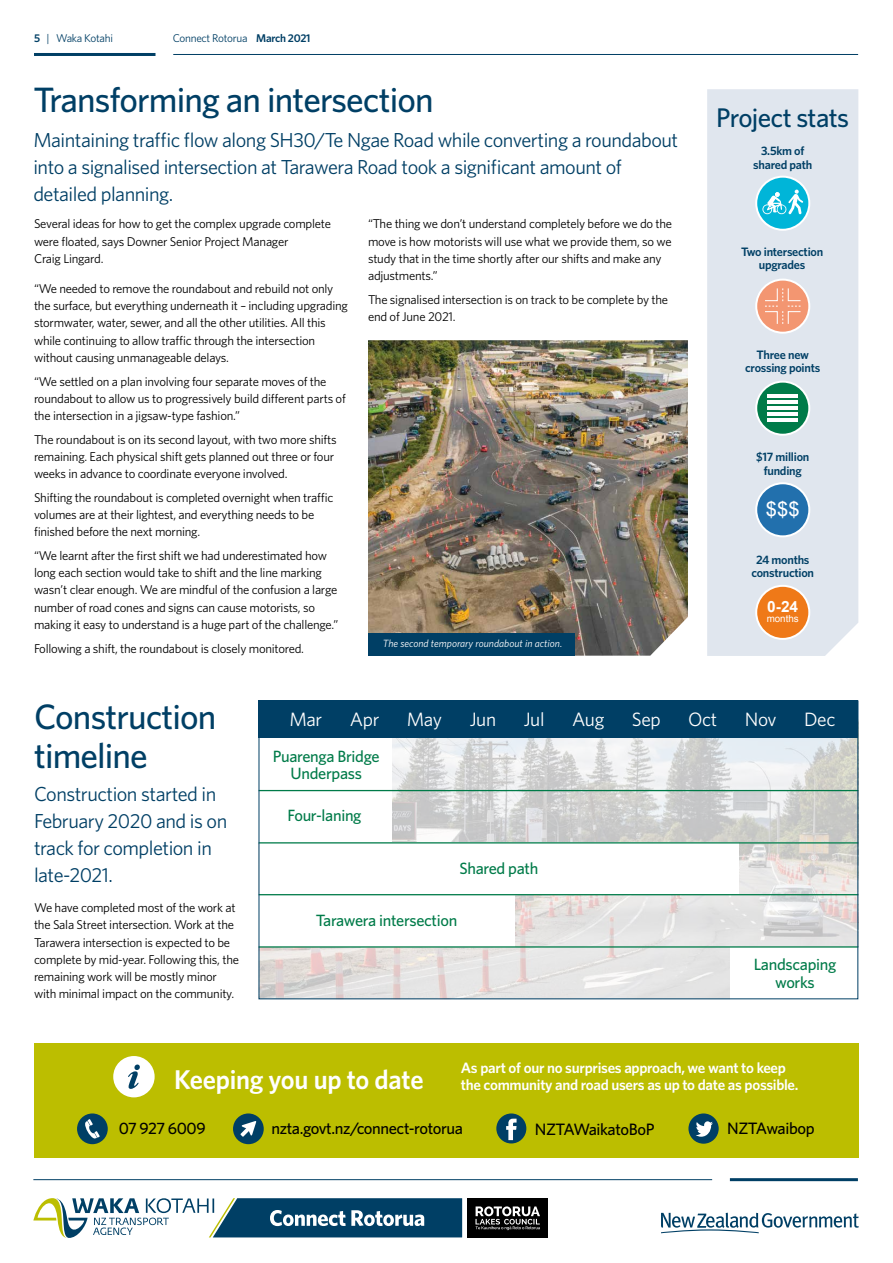
<style>
.page{position:relative;width:893px;height:1263px;background:#fff}
.page>*{position:absolute;margin:0;border:0;box-sizing:border-box;transform-origin:0 0}
.t1{font:500 35.25px/39px "Whitney";letter-spacing:-.025em;color:#003f65}
.t2{font:600 27.15px "Whitney";letter-spacing:-.01em;color:#fff}
.t3{font:500 27px "Whitney";letter-spacing:-.025em;color:#003f65}
.t4{font:20.25px/27px "Whitney";letter-spacing:-.025em;color:#003f65}
.t5{font:20.25px "Arial";color:#fff}
.t6{font:19.35px "Whitney";letter-spacing:-.02em;color:#fff}
.t7{font:500 16.5px "Whitney";letter-spacing:-.025em;color:#000}
.t8{font:500 16.35px/17.5px "Whitney";letter-spacing:-.02em;color:#007b49;text-align:center}
.t9{font:700 15.45px "Arial";color:#fff}
.t10{font:600 15px/17.2px "Whitney";letter-spacing:-.02em;color:#fff}
.t11{font:12.75px/17.2px "Whitney";letter-spacing:-.02em;color:#000}
.t12{font:600 12.3px/13.2px "Whitney";letter-spacing:-.02em;color:#003f65;text-align:center}
.t13{font:11.25px "Whitney";letter-spacing:-.025em;color:#003f65}
.t14{font:italic 10.5px "Whitney";color:#fff}
.t15{font:9.75px "Arial";color:#fff}
.s1{font-weight:600}
</style>
<div class="page">
<svg style="left:661px;top:1213px;width:198px;height:20px"></svg>
<div style="left:467px;top:1198px;width:80px;height:39px;background:#000"></div>
<svg style="left:475px;top:1206px;width:65px;height:24px"></svg>
<svg style="left:33px;top:1198px;width:429px;height:40px"></svg>
<hr style="left:730px;top:1178px;width:128px;height:3px;background:#003f65">
<hr style="left:33px;top:1179px;width:679px;height:1px;background:#003f65">
<hr style="left:34px;top:53px;width:121px;height:3px;background:#003f65">
<hr style="left:173px;top:54px;width:685px;height:1px;background:#003f65">
<div style="left:34px;top:1043px;width:824px;height:115px;background:#bcbe00"></div>
<div style="left:113px;top:1056px;width:42px;height:41px;background:#fff;border-radius:50%"></div>
<svg style="left:128px;top:1064px;width:12px;height:25px"></svg>
<div style="left:77px;top:1113px;width:31px;height:31px;background:#003f65;border-radius:50%"></div>
<svg style="left:85px;top:1119px;width:15px;height:20px"></svg>
<div style="left:233px;top:1113px;width:31px;height:31px;background:#003f65;border-radius:50%"></div>
<svg style="left:241px;top:1121px;width:15px;height:16px"></svg>
<div style="left:688px;top:1113px;width:31px;height:31px;background:#003f65;border-radius:50%"></div>
<svg style="left:696px;top:1121px;width:17px;height:16px"></svg>
<div style="left:496px;top:1113px;width:30px;height:30px;background:#003f65;border-radius:50%"></div>
<svg style="left:506px;top:1119px;width:11px;height:21px"></svg>
<div style="left:707px;top:89px;width:151px;height:567px;background:#e0e6ee"></div>
<div style="left:259px;top:700px;width:599px;height:38px;background:#003f65"></div>
<svg style="left:392px;top:738px;width:464px;height:52px"></svg>
<svg style="left:739px;top:843px;width:117px;height:51px;background:#e0ddd9"></svg>
<svg style="left:261px;top:947px;width:469px;height:50px;background:#e2e0de"></svg>
<svg style="left:392px;top:791px;width:464px;height:51px;background:#d0d1d0"></svg>
<svg style="left:515px;top:895px;width:341px;height:51px;background:#e2e0df"></svg>
<hr style="left:259px;top:790px;width:599px;height:1px;background:#007b49">
<hr style="left:259px;top:842px;width:599px;height:1px;background:#007b49">
<hr style="left:259px;top:894px;width:599px;height:1px;background:#007b49">
<hr style="left:259px;top:946px;width:599px;height:1px;background:#007b49">
<div style="left:756px;top:177px;width:53px;height:53px;background:#00b5d8;border-radius:50%"></div>
<div style="left:755px;top:176px;width:55px;height:55px;border:2px solid #fff;border-radius:50%"></div>
<svg style="left:762px;top:190px;width:41px;height:25px"></svg>
<svg style="left:756px;top:280px;width:53px;height:53px"></svg>
<div style="left:755px;top:279px;width:55px;height:55px;border:2px solid #fff;border-radius:50%"></div>
<svg style="left:764px;top:287px;width:37px;height:38px"></svg>
<svg style="left:756px;top:382px;width:53px;height:53px;background:#258e63"></svg>
<div style="left:755px;top:381px;width:55px;height:55px;border:2px solid #fff;border-radius:50%"></div>
<hr style="left:768px;top:394px;width:30px;height:3px;background:#fff">
<hr style="left:768px;top:413px;width:30px;height:3px;background:#fff">
<hr style="left:768px;top:400px;width:30px;height:4px;background:#fff">
<hr style="left:768px;top:419px;width:30px;height:3px;background:#fff">
<hr style="left:768px;top:407px;width:30px;height:3px;background:#fff">
<div style="left:756px;top:483px;width:53px;height:53px;background:#2270ad;border-radius:50%"></div>
<div style="left:755px;top:482px;width:55px;height:55px;border:2px solid #fff;border-radius:50%"></div>
<div style="left:756px;top:586px;width:53px;height:53px;background:#ef7918;border-radius:50%"></div>
<div style="left:755px;top:585px;width:55px;height:55px;border:2px solid #fff;border-radius:50%"></div>
<img style="left:368px;top:340px;width:320px;height:316px">
<div style="left:368px;top:633px;width:207px;height:23px;background:#003f65"></div>
<p class="t13" style="left:34px;top:31px;width:80px"><span class="s1">5</span> | Waka Kotahi</p>
<p class="t13" style="left:173px;top:31px;width:139px">Connect Rotorua <span class="s1">March 2021</span></p>
<h1 class="t1" style="left:33px;top:79px;width:402px">Transforming an intersection</h1>
<h3 class="t4" style="left:33px;top:126px;width:646px">Maintaining traffic flow along SH30/Te Ngae Road while converting a roundabout into a signalised intersection at Tarawera Road took a significant amount of detailed planning.</h3>
<p class="t11" style="left:34px;top:215px;width:298px">Several ideas for how to get the complex upgrade complete were floated, says Downer Senior Project Manager<br>Craig Lingard.</p>
<p class="t11" style="left:34px;top:279px;width:315px">“We needed to remove the roundabout and rebuild not only the surface, but everything underneath it – including upgrading stormwater, water, sewer, and all the other utilities. All this while continuing to allow traffic through the intersection without causing unmanageable delays.</p>
<p class="t11" style="left:34px;top:372px;width:313px">“We settled on a plan involving four separate moves of the roundabout to allow us to progressively build different parts of the intersection in a jigsaw-type fashion.”</p>
<p class="t11" style="left:34px;top:430px;width:304px">The roundabout is on its second layout, with two more shifts remaining. Each physical shift gets planned out three or four weeks in advance to coordinate everyone involved.</p>
<p class="t11" style="left:34px;top:488px;width:301px">Shifting the roundabout is completed overnight when traffic volumes are at their lightest, and everything needs to be finished before the next morning.</p>
<p class="t11" style="left:34px;top:547px;width:306px">“We learnt after the first shift we had underestimated how long each section would take to shift and the line marking wasn’t clear enough. We are mindful of the confusion a large number of road cones and signs can cause motorists, so making it easy to understand is a huge part of the challenge.”</p>
<p class="t11" style="left:34px;top:639px;width:272px">Following a shift, the roundabout is closely monitored.</p>
<p class="t11" style="left:368px;top:215px;width:306px">“The thing we don’t understand completely before we do the move is how motorists will use what we provide them, so we study that in the time shortly after our shifts and make any adjustments.”</p>
<p class="t11" style="left:368px;top:290px;width:302px">The signalised intersection is on track to be complete by the end of June 2021.</p>
<p class="t14" style="left:383px;top:637px;width:181px">The second temporary roundabout in action.</p>
<h3 class="t3" style="left:716px;top:100px;width:134px">Project stats</h3>
<p class="t12" style="left:753px;top:144px;width:61px">3.5km of shared path</p>
<p class="t12" style="left:741px;top:245px;width:84px">Two intersection upgrades</p>
<p class="t12" style="left:745px;top:348px;width:77px">Three new crossing points</p>
<p class="t12" style="left:756px;top:450px;width:55px">$17 million funding</p>
<h3 class="t5" style="left:766px;top:495px;width:35px">$$$</h3>
<p class="t12" style="left:751px;top:553px;width:64px">24 months construction</p>
<p class="t9" style="left:767px;top:596px;width:32px">0-24</p>
<p class="t15" style="left:767px;top:612px;width:34px">months</p>
<h1 class="t1" style="left:34px;top:696px;width:184px">Construction timeline</h1>
<h3 class="t4" style="left:34px;top:780px;width:195px">Construction started in<br>February 2020 and is on track for completion in late-2021.</h3>
<p class="t11" style="left:34px;top:899px;width:207px">We have completed most of the work at the Sala Street intersection. Work at the Tarawera intersection is expected to be complete by mid-year. Following this, the remaining work will be mostly minor with minimal impact on the community.</p>
<h3 class="t6" style="left:289px;top:706px;width:34px">Mar</h3>
<h3 class="t6" style="left:350px;top:706px;width:31px">Apr</h3>
<h3 class="t6" style="left:407px;top:706px;width:37px">May</h3>
<h3 class="t6" style="left:470px;top:706px;width:28px">Jun</h3>
<h3 class="t6" style="left:524px;top:706px;width:22px">Jul</h3>
<h3 class="t6" style="left:572px;top:706px;width:34px">Aug</h3>
<h3 class="t6" style="left:632px;top:706px;width:30px">Sep</h3>
<h3 class="t6" style="left:688px;top:706px;width:31px">Oct</h3>
<h3 class="t6" style="left:745px;top:706px;width:33px">Nov</h3>
<h3 class="t6" style="left:804px;top:706px;width:33px">Dec</h3>
<p class="t8" style="left:273px;top:747px;width:108px">Puarenga Bridge<br>Underpass</p>
<p class="t8" style="left:288px;top:807px;width:75px">Four-laning</p>
<p class="t8" style="left:459px;top:859px;width:80px">Shared path</p>
<p class="t8" style="left:316px;top:912px;width:143px">Tarawera intersection</p>
<p class="t8" style="left:754px;top:955px;width:84px">Landscaping works</p>
<h2 class="t2" style="left:174px;top:1061px;width:251px">Keeping you up to date</h2>
<p class="t10" style="left:461px;top:1058px;width:339px">As part of our no surprises approach, we want to keep the community and road users as up to date as possible.</p>
<p class="t7" style="left:119px;top:1117px;width:89px">07 927 6009</p>
<p class="t7" style="left:271px;top:1117px;width:193px">nzta.govt.nz/connect-rotorua</p>
<p class="t7" style="left:535px;top:1119px;width:121px">NZTAWaikatoBoP</p>
<p class="t7" style="left:727px;top:1118px;width:89px">NZTAwaibop</p>
</div>
